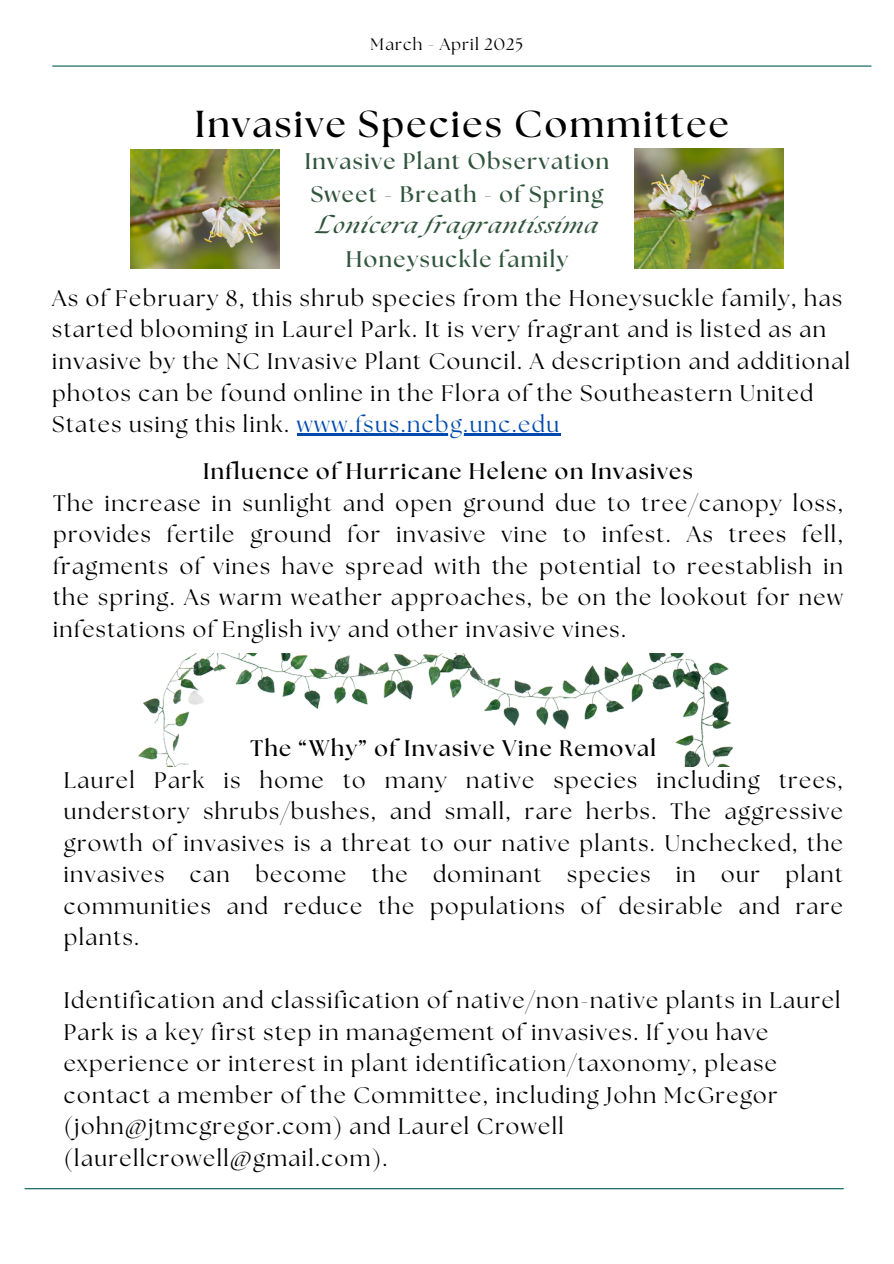
<style>
.page{position:relative;width:894px;height:1264px;background:#fff}
.page>*{position:absolute;margin:0;border:0;box-sizing:border-box;transform-origin:0 0}
.t1{font:700 37.5px "The Seasons";letter-spacing:.065em;color:#000}
.t2{font:22.5px/31.5px "The Seasons";letter-spacing:.065em;color:#000}
.t3{font:700 22.5px/32.1px "The Seasons";letter-spacing:.065em;color:#30543c}
.t4{font:16.5px "The Seasons";letter-spacing:.065em;color:#000}
.s1{font-style:italic}
.s2{color:#004aad}
.s3{font-weight:700}
</style>
<div class="page">
<hr style="left:25px;top:1188px;width:818px;height:1px;background:#025d57">
<hr style="left:273px;top:70px;width:124px;height:3px;background:#1e1e1e">
<hr style="left:52px;top:65px;width:819px;height:2px;background:#025d57">
<img style="left:131px;top:149px;width:148px;height:119px">
<img style="left:634px;top:149px;width:148px;height:119px">
<img style="left:138px;top:653px;width:596px;height:113px">
<hr style="left:297px;top:433px;width:263px;height:2px;background:#004aad">
<h1 class="t4" style="left:370px;top:37px;width:154px">March - April 2025</h1>
<p class="t1" style="left:195px;top:107px;width:535px">Invasive Species Committee</p>
<p class="t3" style="left:305px;top:146px;width:305px">Invasive Plant Observation<br>Sweet - Breath - of Spring<br><span class="s1">Lonicera fragrantissima</span></p>
<p class="t3" style="left:346px;top:244px;width:224px">Honeysuckle family</p>
<h2 class="t2" style="left:52px;top:284px;width:799px">As of February 8, this shrub species from the Honeysuckle family, has started blooming in Laurel Park. It is very fragrant and is listed as an invasive by the NC Invasive Plant Council. A description and additional photos can be found online in the Flora of the Southeastern United States using this link. <span class="s2">www.fsus.ncbg.unc.edu</span></h2>
<p class="t2" style="left:53px;top:457px;width:791px;text-indent:150px"><span class="s3">Influence of Hurricane Helene on Invasives<br></span>The increase in sunlight and open ground due to tree/canopy loss, provides fertile ground for invasive vine to infest. As trees fell, fragments of vines have spread with the potential to reestablish in the spring. As warm weather approaches, be on the lookout for new infestations of English ivy and other invasive vines.</p>
<h3 class="t2" style="left:64px;top:734px;width:780px;text-indent:187px"><span class="s3">The “Why” of Invasive Vine Removal<br></span>Laurel Park is home to many native species including trees, understory shrubs/bushes, and small, rare herbs. The aggressive growth of invasives is a threat to our native plants. Unchecked, the invasives can become the dominant species in our plant communities and reduce the populations of desirable and rare plants.</h3>
<h3 class="t2" style="left:64px;top:986px;width:778px">Identification and classification of native/non-native plants in Laurel Park is a key first step in management of invasives. If you have experience or interest in plant identification/taxonomy, please contact a member of the Committee, including John McGregor (john@jtmcgregor.com) and Laurel Crowell (laurellcrowell@gmail.com).</h3>
</div>
